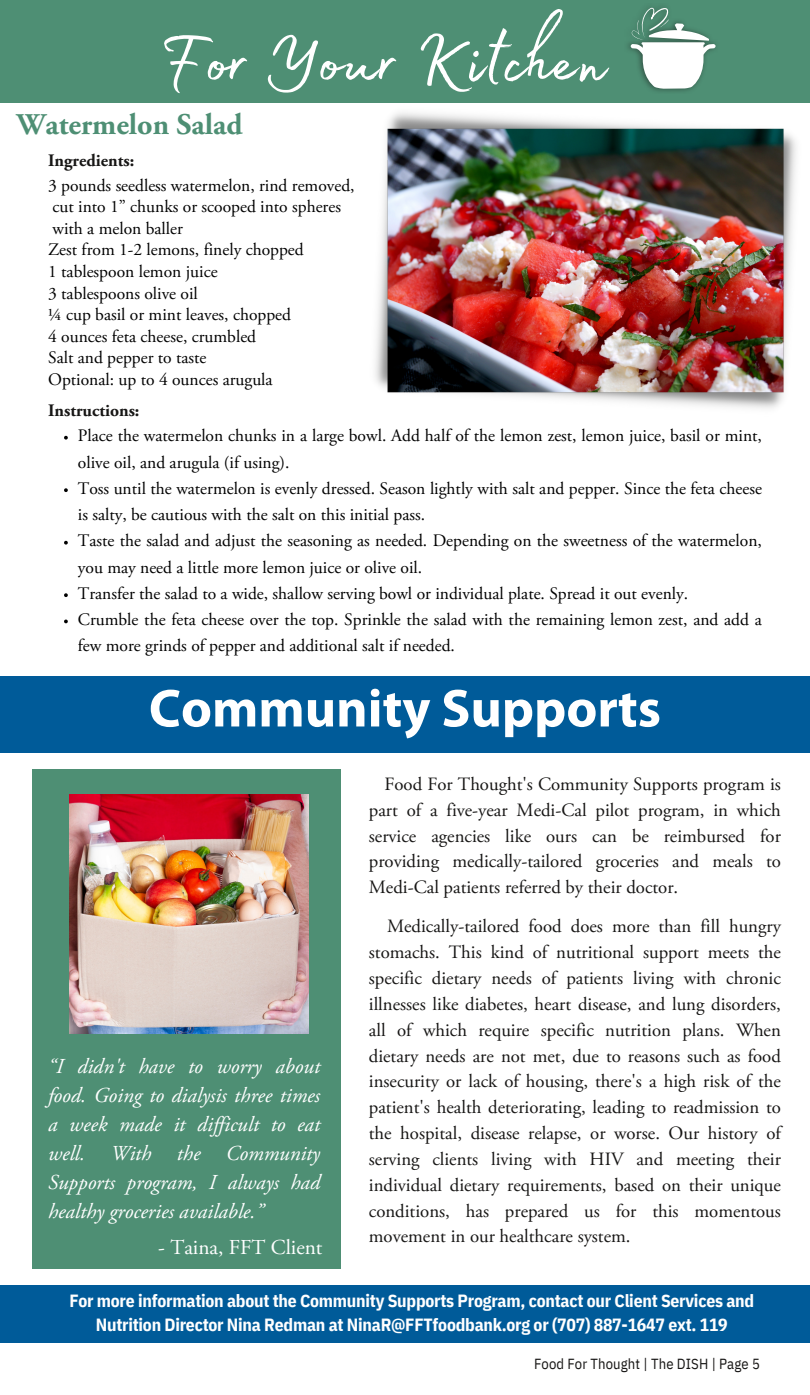
<style>
.page{position:relative;width:810px;height:1395px;background:#fff}
.page>*{position:absolute;margin:0;border:0;box-sizing:border-box;transform-origin:0 0}
.t1{font:94.38px "Madelyn Fill";color:#fff}
.t2{font:700 53.88px "Myriad Pro";color:#fff}
.t3{font:700 30px "Adobe Garamond Pro";color:#4e8f74}
.t4{font:italic 21.25px/29px "Adobe Garamond Pro";color:#fff;text-align:justify}
.t5{font:21.25px "Adobe Garamond Pro";color:#fff}
.t6{font:18.75px/25.9px "Adobe Garamond Pro";color:#171615;text-align:justify}
.t7{font:700 17.62px/23.5px "IBM Plex Sans Cond";letter-spacing:-.015em;color:#fff;text-align:center}
.t8{font:17.5px/26.2px "Adobe Garamond Pro";color:#000}
.t9{font:700 17.5px "Adobe Garamond Pro";color:#171615}
.t10{font:14.62px "IBM Plex Sans Cond";letter-spacing:.01em;color:#171615}
</style>
<div class="page">
<div style="left:0;top:0;width:810px;height:103px;background:#4e8f74"></div>
<img style="left:628px;top:7px;width:63px;height:85px">
<svg style="left:631px;top:8px;width:85px;height:81px"></svg>
<div style="left:0;top:1285px;width:810px;height:58px;background:#005b99"></div>
<div style="left:0;top:676px;width:810px;height:77px;background:#005b99"></div>
<img style="left:375px;top:112px;width:421px;height:297px">
<div style="left:33px;top:769px;width:308px;height:500px;background:#4e8f74"></div>
<img style="left:69px;top:794px;width:240px;height:239px">
<svg style="left:64px;top:436px;width:4px;height:4px"></svg>
<svg style="left:64px;top:488px;width:4px;height:4px"></svg>
<svg style="left:64px;top:541px;width:4px;height:4px"></svg>
<svg style="left:64px;top:593px;width:4px;height:4px"></svg>
<svg style="left:64px;top:620px;width:4px;height:3px"></svg>
<p class="t1" style="left:159px;top:-10px;width:445px">For Your Kitchen</p>
<p class="t3" style="left:17px;top:112px;width:227px">Watermelon Salad</p>
<p class="t9" style="left:48px;top:154px;width:88px">Ingredients:</p>
<p class="t8" style="left:48px;top:174px;width:308px">3 pounds seedless watermelon, rind removed,</p>
<p class="t8" style="left:53px;top:195px;width:290px">cut into 1” chunks or scooped into spheres</p>
<p class="t8" style="left:53px;top:217px;width:132px">with a melon baller</p>
<p class="t8" style="left:48px;top:238px;width:257px">Zest from 1-2 lemons, finely chopped</p>
<p class="t8" style="left:48px;top:260px;width:171px">1 tablespoon lemon juice</p>
<p class="t8" style="left:48px;top:282px;width:151px">3 tablespoons olive oil</p>
<p class="t8" style="left:48px;top:303px;width:244px">¼ cup basil or mint leaves, chopped</p>
<p class="t8" style="left:48px;top:325px;width:210px">4 ounces feta cheese, crumbled</p>
<p class="t8" style="left:48px;top:346px;width:160px">Salt and pepper to taste</p>
<p class="t8" style="left:48px;top:368px;width:226px">Optional: up to 4 ounces arugula</p>
<p class="t9" style="left:48px;top:403px;width:93px">Instructions:</p>
<p class="t8" style="left:78px;top:424px;width:686px">Place the watermelon chunks in a large bowl. Add half of the lemon zest, lemon juice, basil or mint, olive oil, and arugula (if using).</p>
<p class="t8" style="left:78px;top:477px;width:686px">Toss until the watermelon is evenly dressed. Season lightly with salt and pepper. Since the feta cheese is salty, be cautious with the salt on this initial pass.</p>
<p class="t8" style="left:78px;top:529px;width:686px">Taste the salad and adjust the seasoning as needed. Depending on the sweetness of the watermelon, you may need a little more lemon juice or olive oil.</p>
<p class="t8" style="left:78px;top:582px;width:612px">Transfer the salad to a wide, shallow serving bowl or individual plate. Spread it out evenly.</p>
<p class="t8" style="left:78px;top:608px;width:686px">Crumble the feta cheese over the top. Sprinkle the salad with the remaining lemon zest, and add a few more grinds of pepper and additional salt if needed.</p>
<p class="t2" style="left:149px;top:686px;width:514px">Community Supports</p>
<p class="t4" style="left:48px;top:1053px;width:273px">“I didn't have to worry about food. Going to dialysis three times a week made it dif icult to eat well. With the Community Supports program, I always had healthy groceries available.”</p>
<p class="t5" style="left:158px;top:1239px;width:166px">- Taina, FFT Client</p>
<p class="t6" style="left:369px;top:773px;width:414px;text-indent:16px">Food For Thought's Community Supports program is part of a five-year Medi-Cal pilot program, in which service agencies like ours can be reimbursed for providing medically-tailored groceries and meals to Medi-Cal patients referred by their doctor.</p>
<p class="t6" style="left:369px;top:915px;width:414px;text-indent:18px">Medically-tailored food does more than fill hungry stomachs. This kind of nutritional support meets the specific dietary needs of patients living with chronic illnesses like diabetes, heart disease, and lung disorders, all of which require specific nutrition plans. When dietary needs are not met, due to reasons such as food insecurity or lack of housing, there's a high risk of the patient's health deteriorating, leading to readmission to the hospital, disease relapse, or worse. Our history of serving clients living with HIV and meeting their individual dietary requirements, based on their unique conditions, has prepared us for this momentous movement in our healthcare system.</p>
<p class="t7" style="left:69px;top:1289px;width:686px">For more information about the Community Supports Program, contact our Client Services and<br>Nutrition Director Nina Redman at NinaR@FFTfoodbank.org or (707) 887-1647 ext. 119</p>
<p class="t10" style="left:534px;top:1354px;width:227px">Food For Thought | The DISH | Page 5</p>
</div>
